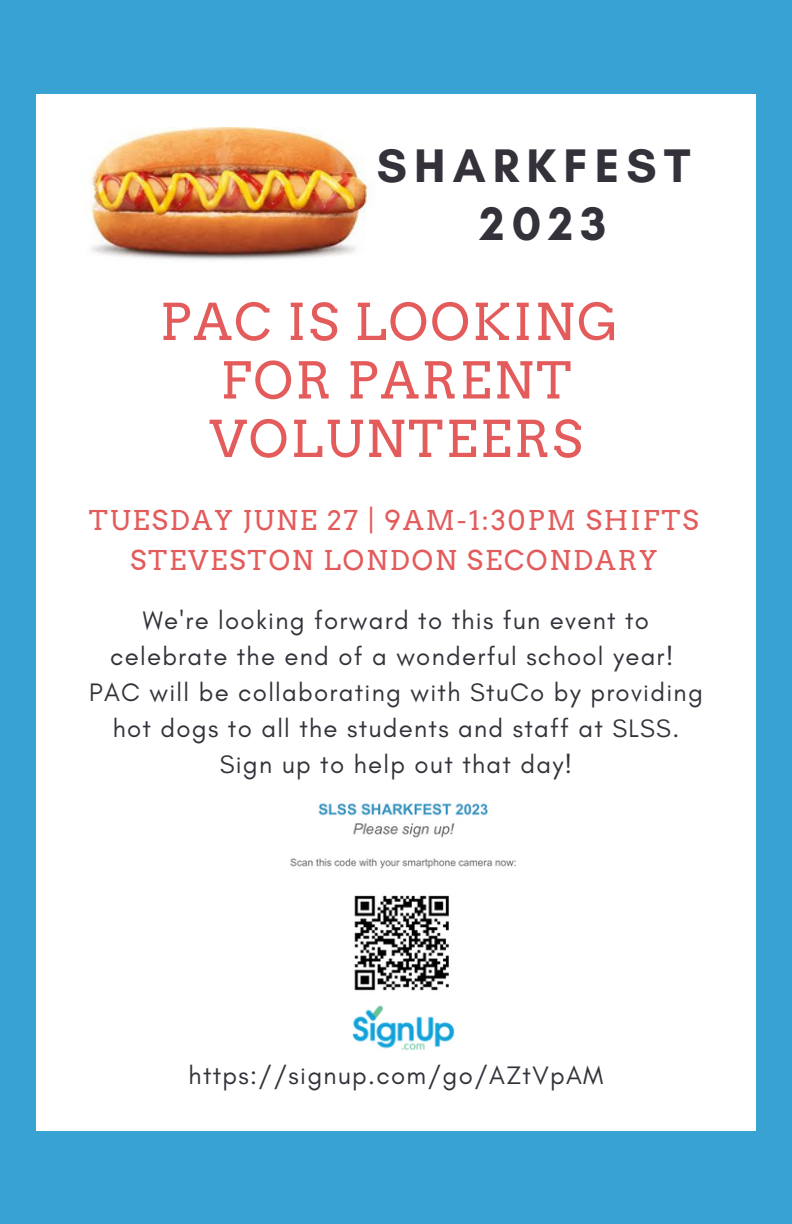
<style>
.page{position:relative;width:792px;height:1224px;background:#38a3d2}
.page>*{position:absolute;margin:0;border:0;box-sizing:border-box;transform-origin:0 0}
.t1{font:50.4px "Arvo";letter-spacing:.05em;color:#e35b5b}
.t2{font:700 48px "Glacial Indifference";letter-spacing:.15em;color:#34313a}
.t3{font:27.2px "Arvo";letter-spacing:.075em;color:#e35b5b}
.t4{font:25.8px/36px "Glacial Indifference";letter-spacing:.05em;color:#34313a;text-align:center}
</style>
<div class="page">
<div style="left:36px;top:94px;width:720px;height:1036px;background:#fff"></div>
<img style="left:290px;top:803px;width:226px;height:248px">
<img style="left:89px;top:128px;width:283px;height:133px">
<p class="t2" style="left:377px;top:136px;width:315px">SHARKFEST</p>
<p class="t2" style="left:480px;top:195px;width:128px">2023</p>
<p class="t1" style="left:160px;top:292px;width:460px">PAC IS LOOKING</p>
<p class="t1" style="left:220px;top:350px;width:353px">FOR PARENT</p>
<p class="t1" style="left:210px;top:409px;width:374px">VOLUNTEERS</p>
<p class="t3" style="left:89px;top:504px;width:611px">TUESDAY JUNE 27 | 9AM-1:30PM SHIFTS</p>
<p class="t3" style="left:130px;top:544px;width:529px">STEVESTON LONDON SECONDARY</p>
<p class="t4" style="left:110px;top:601px;width:565px">We're looking forward to this fun event to celebrate the end of a wonderful school year!</p>
<p class="t4" style="left:89px;top:673px;width:615px">PAC will be collaborating with StuCo by providing hot dogs to all the students and staff at SLSS.</p>
<p class="t4" style="left:220px;top:745px;width:354px">Sign up to help out that day!</p>
<p class="t4" style="left:189px;top:1057px;width:416px">https://signup.com/go/AZtVpAM</p>
</div>
